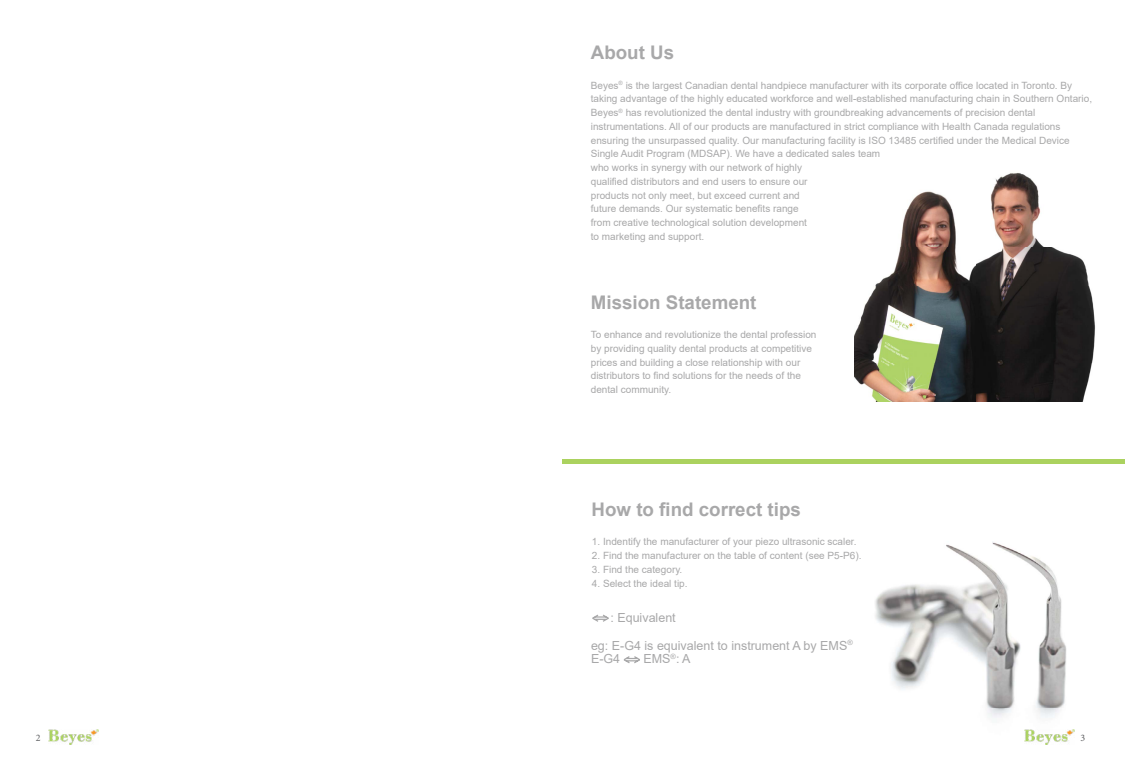
<style>
.page{position:relative;width:1125px;height:765px;background:#fff}
.page>*{position:absolute;margin:0;border:0;box-sizing:border-box;transform-origin:0 0}
.t1{font:700 18.75px "Arial";color:#a8a8a9}
.t2{font:12.5px/13.8px "Arial";color:#a8a8a9}
.t3{font:10px/13.8px "Arial";color:#a8a8a9}
.t4{font:10px "Minion Pro";color:#5f6062}
</style>
<div class="page">
<img style="left:854px;top:173px;width:241px;height:229px">
<img style="left:875px;top:542px;width:200px;height:190px">
<svg style="left:592px;top:614px;width:17px;height:8px"></svg>
<svg style="left:623px;top:656px;width:17px;height:8px"></svg>
<div style="left:562px;top:459px;width:563px;height:5px;background:#abd25f"></div>
<img style="left:48px;top:729px;width:51px;height:16px">
<img style="left:1024px;top:729px;width:50px;height:16px">
<h1 class="t1" style="left:591px;top:39px;width:85px">About Us</h1>
<p class="t3" style="left:591px;top:78px;width:503px">Beyes<sup>®</sup> is the largest Canadian dental handpiece manufacturer with its corporate office located in Toronto. By taking advantage of the highly educated workforce and well-established manufacturing chain in Southern Ontario, Beyes<sup>®</sup> has revolutionized the dental industry with groundbreaking advancements of precision dental instrumentations. All of our products are manufactured in strict compliance with Health Canada regulations ensuring the unsurpassed quality. Our manufacturing facility is ISO 13485 certified under the Medical Device Single Audit Program (MDSAP). We have a dedicated sales team<br>who works in synergy with our network of highly<br>qualified distributors and end users to ensure our<br>products not only meet, but exceed current and<br>future demands. Our systematic benefits range<br>from creative technological solution development<br>to marketing and support.</p>
<h1 class="t1" style="left:591px;top:289px;width:167px">Mission Statement</h1>
<p class="t3" style="left:591px;top:328px;width:227px">To enhance and revolutionize the dental profession by providing quality dental products at competitive prices and building a close relationship with our distributors to find solutions for the needs of the dental community.</p>
<h1 class="t1" style="left:592px;top:496px;width:211px">How to find correct tips</h1>
<p class="t3" style="left:592px;top:535px;width:266px">1. Indentify the manufacturer of your piezo ultrasonic scaler.</p>
<p class="t3" style="left:592px;top:549px;width:271px">2. Find the manufacturer on the table of content (see P5-P6).</p>
<p class="t3" style="left:592px;top:562px;width:92px">3. Find the category.</p>
<p class="t3" style="left:592px;top:576px;width:97px">4. Select the ideal tip.</p>
<p class="t2" style="left:610px;top:611px;width:67px">: Equivalent</p>
<p class="t2" style="left:591px;top:638px;width:263px">eg: E-G4 is equivalent to instrument A by EMS<sup>®<br></sup>E-G4</p>
<p class="t2" style="left:644px;top:652px;width:49px">EMS<sup>®</sup>: A</p>
<p class="t4" style="left:36px;top:731px;width:6px">2</p>
<p class="t4" style="left:1081px;top:731px;width:6px">3</p>
</div>
